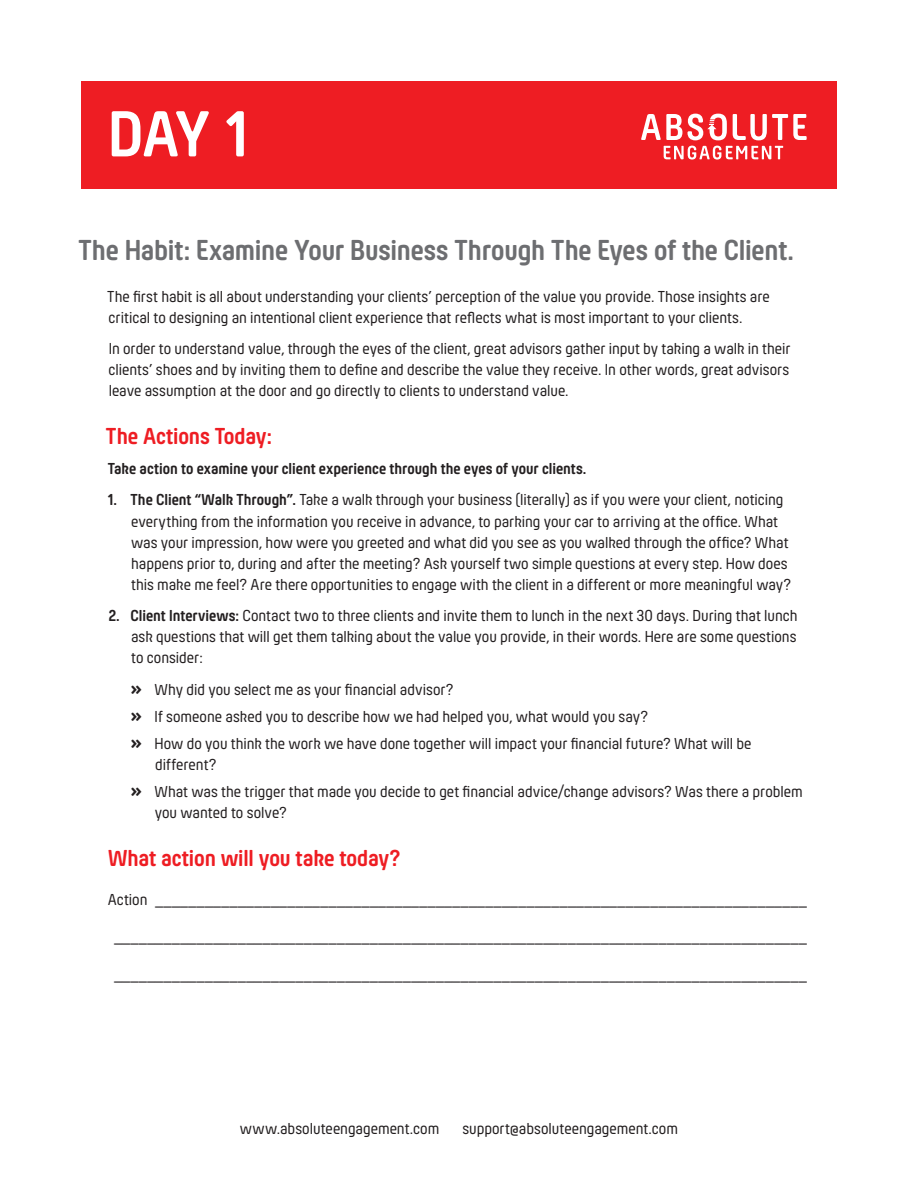
<style>
.page{position:relative;width:918px;height:1188px;background:#fff}
.page>*{position:absolute;margin:0;border:0;box-sizing:border-box;transform-origin:0 0}
.t1{font:700 67.5px "Hansom FY";color:#fff}
.t2{font:700 30px "Hansom FY";letter-spacing:-.01em;color:#6d6e71}
.t3{font:700 24px "Hansom FY";color:#ee1d23}
.t4{font:16.5px/21px "Hansom FY";color:#231f20}
.t5{font:700 16.5px "Hansom FY";color:#231f20}
.s1{font-weight:700}
.s2{font-weight:700;font-size:21px}
</style>
<div class="page">
<div style="left:81px;top:81px;width:756px;height:107px;background:#ee1d23"></div>
<svg style="left:664px;top:146px;width:119px;height:14px"></svg>
<svg style="left:733px;top:114px;width:74px;height:26px"></svg>
<svg style="left:641px;top:114px;width:86px;height:26px"></svg>
<h1 class="t1" style="left:108px;top:95px;width:142px">Day 1</h1>
<h2 class="t2" style="left:78px;top:232px;width:717px">The Habit: Examine Your Business Through The Eyes of the Client.</h2>
<p class="t4" style="left:107px;top:285px;width:664px">The first habit is all about understanding your clients’ perception of the value you provide. Those insights are critical to designing an intentional client experience that reflects what is most important to your clients.</p>
<p class="t4" style="left:109px;top:338px;width:683px;text-align:justify">In order to understand value, through the eyes of the client, great advisors gather input by taking a walk in their clients’ shoes and by inviting them to define and describe the value they receive. In other words, great advisors leave assumption at the door and go directly to clients to understand value.</p>
<h3 class="t3" style="left:106px;top:422px;width:168px">The Actions Today:</h3>
<p class="t5" style="left:108px;top:459px;width:480px">Take action to examine your client experience through the eyes of your clients.</p>
<p class="t4" style="left:131px;top:489px;width:662px;text-indent:-24px"><span class="s1">1. The Client “Walk Through”.</span> Take a walk through your business (literally) as if you were your client, noticing everything from the information you receive in advance, to parking your car to arriving at the office. What was your impression, how were you greeted and what did you see as you walked through the office? What happens prior to, during and after the meeting? Ask yourself two simple questions at every step. How does this make me feel? Are there opportunities to engage with the client in a different or more meaningful way?</p>
<p class="t4" style="left:131px;top:605px;width:668px;text-align:justify;text-indent:-23px"><span class="s1">2. Client Interviews:</span> Contact two to three clients and invite them to lunch in the next 30 days. During that lunch ask questions that will get them talking about the value you provide, in their words. Here are some questions to consider:</p>
<p class="t4" style="left:130px;top:675px;width:623px;line-height:27px"><span class="s2">»</span> Why did you select me as your financial advisor?<br><span class="s2">»</span> If someone asked you to describe how we had helped you, what would you say?<br><span class="s2">»</span> How do you think the work we have done together will impact your financial future? What will be</p>
<p class="t4" style="left:130px;top:750px;width:674px;line-height:27px;text-indent:25px">different?<br><span class="s2">»</span> What was the trigger that made you decide to get financial advice/change advisors? Was there a problem</p>
<p class="t4" style="left:155px;top:801px;width:133px">you wanted to solve?</p>
<h3 class="t3" style="left:108px;top:844px;width:294px">What action will you take today?</h3>
<p class="t4" style="left:108px;top:888px;width:701px">Action _______________________________________________________________________________</p>
<p class="t4" style="left:114px;top:926px;width:695px">____________________________________________________________________________________</p>
<p class="t4" style="left:114px;top:963px;width:695px">____________________________________________________________________________________</p>
<p class="t4" style="left:240px;top:1118px;width:201px">www.absoluteengagement.com</p>
<p class="t4" style="left:462px;top:1118px;width:217px">support@absoluteengagement.com</p>
</div>
